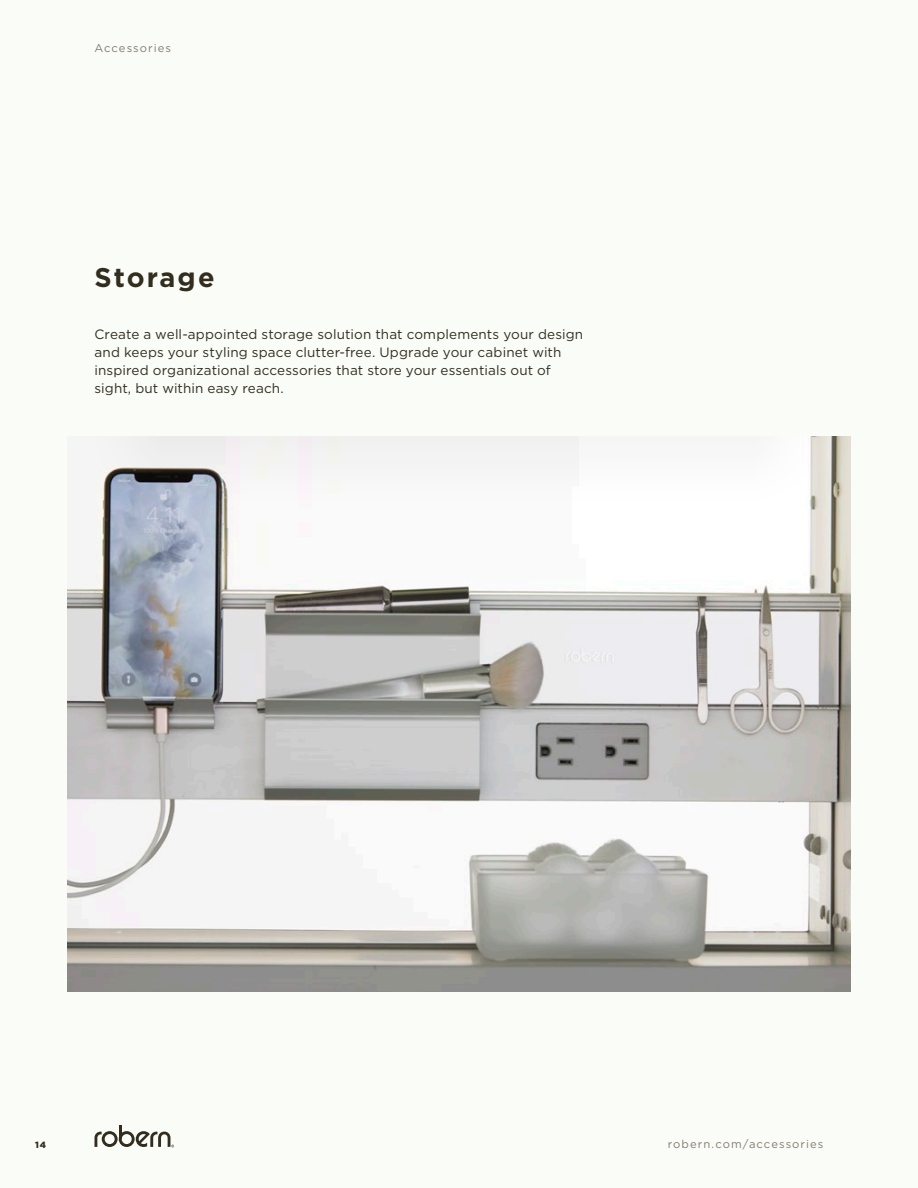
<style>
.page{position:relative;width:918px;height:1188px;background:#fafcf7}
.page>*{position:absolute;margin:0;border:0;box-sizing:border-box;transform-origin:0 0}
.eCRM_Headline_18_26{font:700 27px "Gotham";letter-spacing:.075em;color:#322d1f}
.BGG_body_copy_8_9{font:13.5px/18px "Gotham";letter-spacing:.01em;color:#322d1f}
.t1{font:11.25px "Gotham";letter-spacing:.09em;color:#837c71}
.t2{font:900 9px "Gotham";color:#322d1f}
</style>
<div class="page">
<img style="left:68px;top:510px;width:782px;height:482px">
<svg style="left:101px;top:436px;width:749px;height:74px"></svg>
<svg style="left:94px;top:1126px;width:80px;height:22px"></svg>
<p class="t1" style="left:94px;top:41px;width:78px">Accessories</p>
<p class="eCRM_Headline_18_26" style="left:94px;top:260px;width:122px">Storage</p>
<p class="BGG_body_copy_8_9" style="left:94px;top:325px;width:490px">Create a well-appointed storage solution that complements your design and keeps your styling space clutter-free. Upgrade your cabinet with inspired organizational accessories that store your essentials out of sight, but within easy reach.</p>
<p class="t2" style="left:35px;top:1138px;width:12px">14</p>
<p class="t1" style="left:668px;top:1136px;width:157px">robern.com/accessories</p>
</div>
